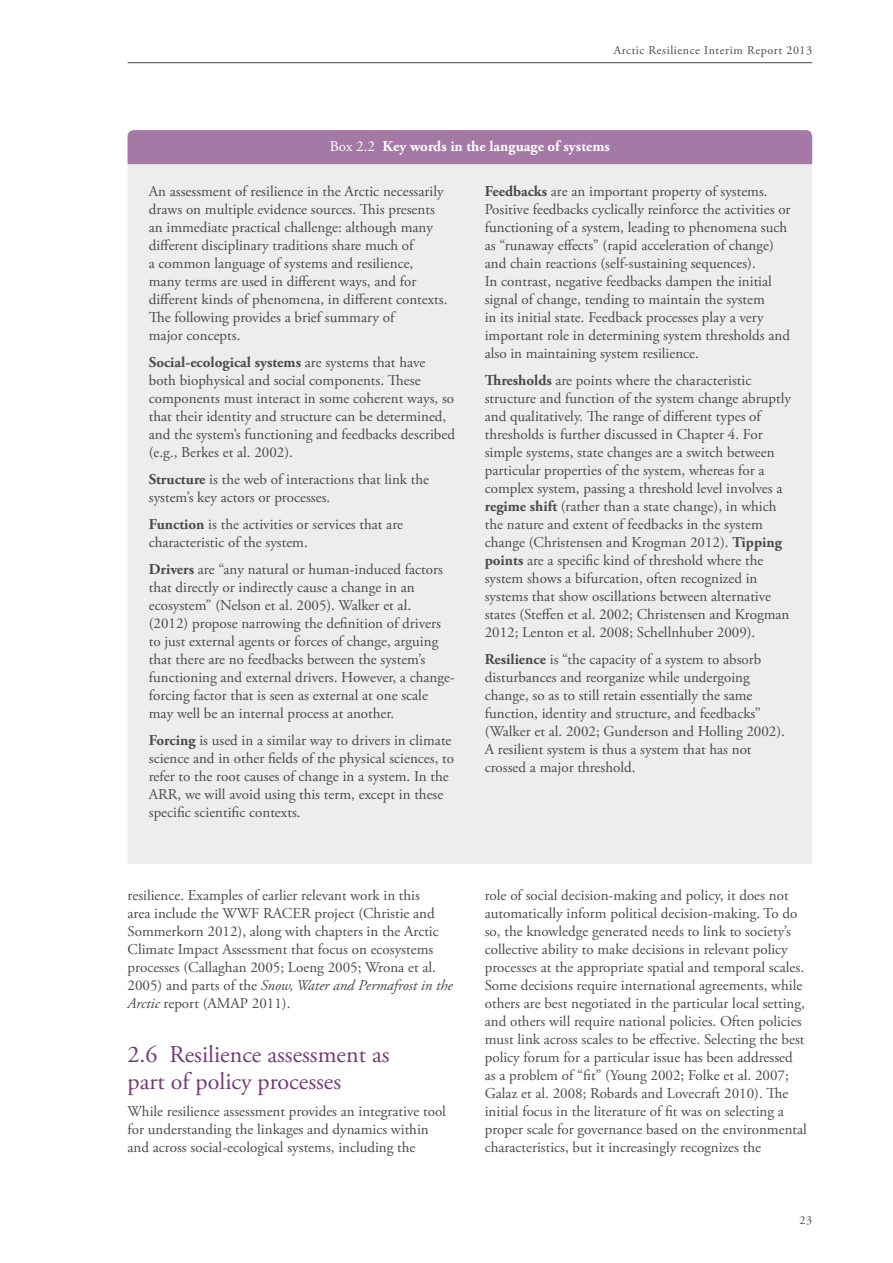
<style>
.page{position:relative;width:893px;height:1263px;background:#fff}
.page>*{position:absolute;margin:0;border:0;box-sizing:border-box;transform-origin:0 0}
.t1{font:24px/27px "Adobe Garamond Pro";color:#78387b}
.t2{font:15px/18px "Adobe Garamond Pro";color:#4a4a49}
.t3{font:700 15px "Adobe Garamond Pro";color:#fff}
.t4{font:12px "Adobe Garamond Pro";letter-spacing:.05em;color:#4a4a49}
.s1{font-weight:400}
.s2{font-weight:700}
.s3{font-style:italic}
</style>
<div class="page">
<hr style="left:128px;top:62px;width:684px;height:1px;background:#4a4a49">
<div style="left:128px;top:164px;width:684px;height:700px;background:#ededed"></div>
<div style="left:128px;top:130px;width:684px;height:34px;background:#a479a5"></div>
<p class="t4" style="left:614px;top:43px;width:200px">Arctic Resilience Interim Report 2013</p>
<p class="t3" style="left:330px;top:138px;width:282px"><span class="s1">Box 2.2</span> Key words in the language of systems</p>
<p class="t2" style="left:149px;top:183px;width:300px">An assessment of resilience in the Arctic necessarily draws on multiple evidence sources. This presents an immediate practical challenge: although many different disciplinary traditions share much of<br>a common language of systems and resilience, many terms are used in different ways, and for different kinds of phenomena, in different contexts.<br>The following provides a brief summary of<br>major concepts.</p>
<p class="t2" style="left:149px;top:354px;width:308px"><span class="s2">Social-ecological systems</span> are systems that have both biophysical and social components. These components must interact in some coherent ways, so that their identity and structure can be determined, and the system’s functioning and feedbacks described (e.g., Berkes et al. 2002).</p>
<p class="t2" style="left:149px;top:471px;width:282px"><span class="s2">Structure</span> is the web of interactions that link the system’s key actors or processes.</p>
<p class="t2" style="left:149px;top:516px;width:256px"><span class="s2">Function</span> is the activities or services that are characteristic of the system.</p>
<p class="t2" style="left:149px;top:561px;width:307px"><span class="s2">Drivers</span> are “any natural or human-induced factors that directly or indirectly cause a change in an ecosystem” (Nelson et al. 2005). Walker et al.<br>(2012) propose narrowing the definition of drivers to just external agents or forces of change, arguing that there are no feedbacks between the system’s functioning and external drivers. However, a change&shy;forcing factor that is seen as external at one scale may well be an internal process at another.</p>
<p class="t2" style="left:149px;top:732px;width:307px"><span class="s2">Forcing</span> is used in a similar way to drivers in climate science and in other fields of the physical sciences, to refer to the root causes of change in a system. In the ARR, we will avoid using this term, except in these specific scientific contexts.</p>
<p class="t2" style="left:128px;top:887px;width:327px">resilience. Examples of earlier relevant work in this<br>area include the WWF RACER project (Christie and Sommerkorn 2012), along with chapters in the Arctic Climate Impact Assessment that focus on ecosystems processes (Callaghan 2005; Loeng 2005; Wrona et al.<br>2005) and parts of the <span class="s3">Snow, Water and Permafrost in the Arctic</span> report (AMAP 2011).</p>
<h1 class="t1" style="left:128px;top:1042px;width:263px">2.6 Resilience assessment as part of policy processes</h1>
<p class="t2" style="left:128px;top:1103px;width:320px">While resilience assessment provides an integrative tool for understanding the linkages and dynamics within and across social-ecological systems, including the</p>
<p class="t2" style="left:485px;top:183px;width:307px"><span class="s2">Feedbacks</span> are an important property of systems.<br>Positive feedbacks cyclically reinforce the activities or functioning of a system, leading to phenomena such as “runaway effects” (rapid acceleration of change) and chain reactions (self-sustaining sequences).<br>In contrast, negative feedbacks dampen the initial signal of change, tending to maintain the system<br>in its initial state. Feedback processes play a very important role in determining system thresholds and also in maintaining system resilience.</p>
<p class="t2" style="left:485px;top:372px;width:308px"><span class="s2">Thresholds</span> are points where the characteristic structure and function of the system change abruptly and qualitatively. The range of different types of thresholds is further discussed in Chapter 4. For simple systems, state changes are a switch between particular properties of the system, whereas for a complex system, passing a threshold level involves a <span class="s2">regime shift</span> (rather than a state change), in which the nature and extent of feedbacks in the system change (Christensen and Krogman 2012). <span class="s2">Tipping points</span> are a specific kind of threshold where the system shows a bifurcation, often recognized in systems that show oscillations between alternative states (Steffen et al. 2002; Christensen and Krogman 2012; Lenton et al. 2008; Schellnhuber 2009).</p>
<p class="t2" style="left:485px;top:651px;width:302px"><span class="s2">Resilience</span> is “the capacity of a system to absorb disturbances and reorganize while undergoing change, so as to still retain essentially the same function, identity and structure, and feedbacks” (Walker et al. 2002; Gunderson and Holling 2002).<br>A resilient system is thus a system that has not crossed a major threshold.</p>
<p class="t2" style="left:485px;top:887px;width:324px">role of social decision-making and policy, it does not automatically inform political decision-making. To do so, the knowledge generated needs to link to society’s collective ability to make decisions in relevant policy processes at the appropriate spatial and temporal scales.<br>Some decisions require international agreements, while others are best negotiated in the particular local setting, and others will require national policies. Often policies must link across scales to be effective. Selecting the best policy forum for a particular issue has been addressed as a problem of “fit” (Young 2002; Folke et al. 2007; Galaz et al. 2008; Robards and Lovecraft 2010). The initial focus in the literature of fit was on selecting a proper scale for governance based on the environmental characteristics, but it increasingly recognizes the</p>
<p class="t4" style="left:800px;top:1213px;width:14px">23</p>
</div>
